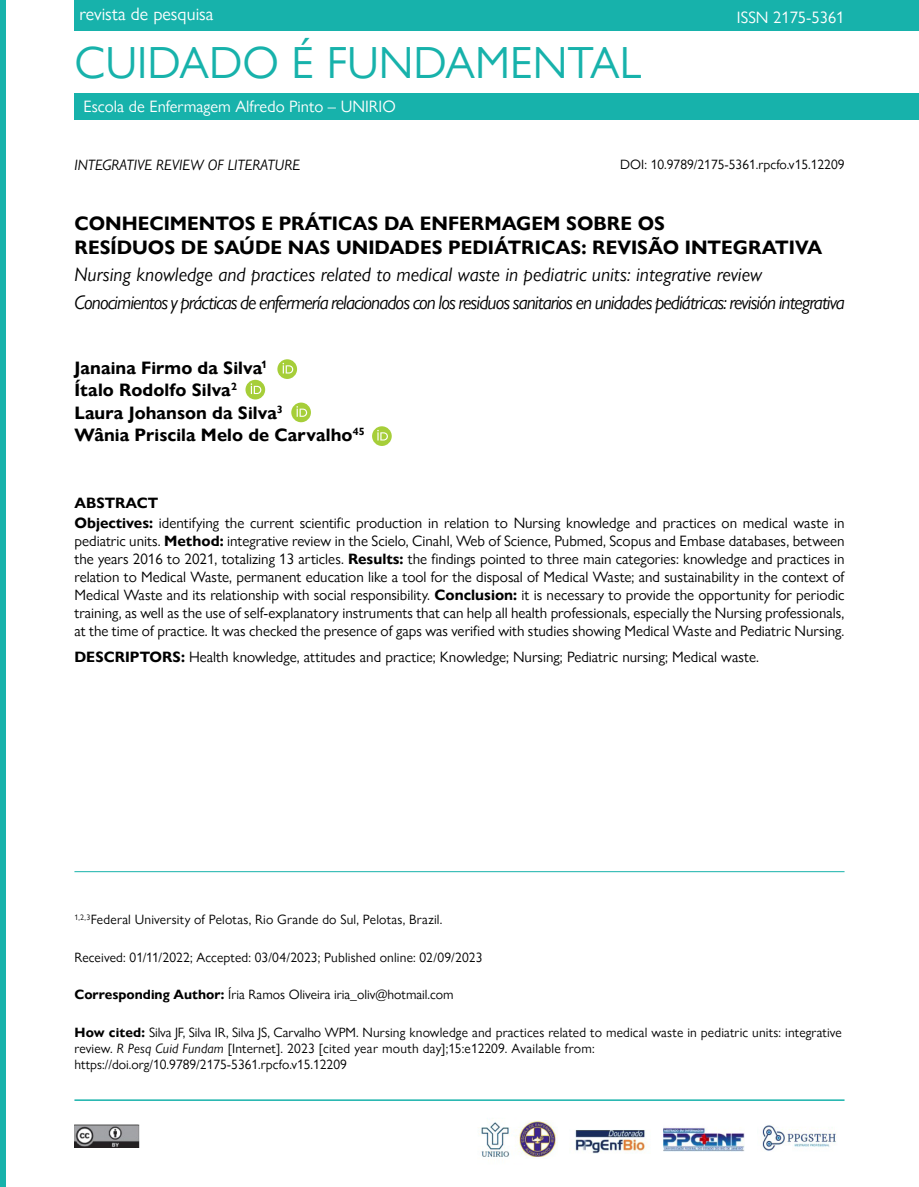
<style>
.page{position:relative;width:919px;height:1187px;background:#fff}
.page>*{position:absolute;margin:0;border:0;box-sizing:border-box;transform-origin:0 0}
.t1{font:45px "Gill Sans Nova";color:#17b2ab}
.t2{font:italic 19.5px/27.6px "Gill Sans Nova";letter-spacing:-.045em;color:#000}
.t3{font:700 19.5px/23.4px "Gill Sans Nova";color:#000}
.t4{font:700 18px/22.5px "Gill Sans Nova";letter-spacing:.005em;color:#000}
.t5{font:18px "Gill Sans Nova";color:#fff}
.t6{font:16.5px "Gill Sans Nova";color:#fff}
.t7{font:15px/18px "Gill Sans Nova";color:#000}
.t8{font:italic 15px "Gill Sans Nova";color:#000}
.t9{font:13.5px/16.2px "Gill Sans Nova";letter-spacing:.01em;color:#000}
.s1{font-weight:700}
.s2{font-style:italic}
</style>
<div class="page">
<div style="left:74px;top:0;width:844px;height:31px;background:#17b2ab"></div>
<div style="left:74px;top:93px;width:844px;height:27px;background:#17b2ab"></div>
<div style="left:0;top:0;width:5px;height:1186px;background:#17b2ab"></div>
<img style="left:74px;top:1124px;width:66px;height:23px">
<hr style="left:74px;top:1099px;width:770px;height:1px;background:#17b2ab">
<img style="left:479px;top:1122px;width:31px;height:36px">
<img style="left:570px;top:1130px;width:77px;height:23px">
<img style="left:663px;top:1127px;width:81px;height:24px">
<img style="left:516px;top:1120px;width:41px;height:37px">
<img style="left:762px;top:1125px;width:74px;height:26px">
<svg style="left:277px;top:359px;width:20px;height:20px"></svg>
<svg style="left:282px;top:363px;width:11px;height:10px"></svg>
<svg style="left:245px;top:380px;width:20px;height:19px"></svg>
<svg style="left:251px;top:383px;width:10px;height:11px"></svg>
<div style="left:291px;top:402px;width:20px;height:20px;background:#a6ce39;border-radius:50%"></div>
<svg style="left:296px;top:406px;width:11px;height:11px"></svg>
<div style="left:372px;top:426px;width:19px;height:20px;background:#a6ce39;border-radius:50%"></div>
<svg style="left:377px;top:430px;width:11px;height:10px"></svg>
<hr style="left:74px;top:871px;width:770px;height:1px;background:#17b2ab">
<p class="t5" style="left:79px;top:3px;width:135px">revista de pesquisa</p>
<h1 class="t1" style="left:74px;top:35px;width:568px">CUIDADO É FUNDAMENTAL</h1>
<p class="t6" style="left:84px;top:97px;width:313px">Escola de Enfermagem Alfredo Pinto – UNIRIO</p>
<p class="t6" style="left:736px;top:7px;width:109px">ISSN 2175-5361</p>
<p class="t8" style="left:74px;top:156px;width:227px">INTEGRATIVE REVIEW OF LITERATURE</p>
<p class="t9" style="left:620px;top:156px;width:226px">DOI: 10.9789/2175-5361.rpcfo.v15.12209</p>
<h2 class="t3" style="left:74px;top:212px;width:749px">CONHECIMENTOS E PRÁTICAS DA ENFERMAGEM SOBRE OS<br>RESÍDUOS DE SAÚDE NAS UNIDADES PEDIÁTRICAS: REVISÃO INTEGRATIVA</h2>
<h2 class="t2" style="left:74px;top:260px;width:771px">Nursing knowledge and practices related to medical waste in pediatric units: integrative review<br>Conocimientos y prácticas de enfermería relacionados con los residuos sanitarios en unidades pediátricas: revisión integrativa</h2>
<p class="t4" style="left:74px;top:356px;width:292px">Janaina Firmo da Silva<sup>1<br></sup>Ítalo Rodolfo Silva<sup>2<br></sup>Laura Johanson da Silva<sup>3<br></sup>Wânia Priscila Melo de Carvalho<sup>45</sup></p>
<p class="t7" style="left:74px;top:492px;width:771px;line-height:20.1px"><span class="s1">ABSTRACT<br>Objectives:</span> identifying the current scientific production in relation to Nursing knowledge and practices on medical waste in</p>
<p class="t7" style="left:74px;top:531px;width:771px;text-align:justify">pediatric units. <span class="s1">Method:</span> integrative review in the Scielo, Cinahl, Web of Science, Pubmed, Scopus and Embase databases, between the years 2016 to 2021, totalizing 13 articles. <span class="s1">Results:</span> the findings pointed to three main categories: knowledge and practices in relation to Medical Waste, permanent education like a tool for the disposal of Medical Waste; and sustainability in the context of Medical Waste and its relationship with social responsibility. <span class="s1">Conclusion:</span> it is necessary to provide the opportunity for periodic training, as well as the use of self-explanatory instruments that can help all health professionals, especially the Nursing professionals, at the time of practice. It was checked the presence of gaps was verified with studies showing Medical Waste and Pediatric Nursing.</p>
<p class="t7" style="left:74px;top:648px;width:686px"><span class="s1">DESCRIPTORS:</span> Health knowledge, attitudes and practice; Knowledge; Nursing; Pediatric nursing; Medical waste.</p>
<p class="t9" style="left:74px;top:911px;width:369px"><sup>1,2,3</sup>Federal University of Pelotas, Rio Grande do Sul, Pelotas, Brazil.</p>
<p class="t9" style="left:74px;top:948px;width:409px">Received: 01/11/2022; Accepted: 03/04/2023; Published online: 02/09/2023</p>
<p class="t9" style="left:74px;top:986px;width:381px"><span class="s1">Corresponding Author:</span> Íria Ramos Oliveira iria_oliv@hotmail.com</p>
<p class="t9" style="left:74px;top:1023px;width:768px"><span class="s1">How cited:</span> Silva JF, Silva IR, Silva JS, Carvalho WPM. Nursing knowledge and practices related to medical waste in pediatric units: integrative review. <span class="s2">R Pesq Cuid Fundam</span> [Internet]. 2023 [cited year mouth day];15:e12209. Available from: https://doi.org/10.9789/2175-5361.rpcfo.v15.12209</p>
</div>
